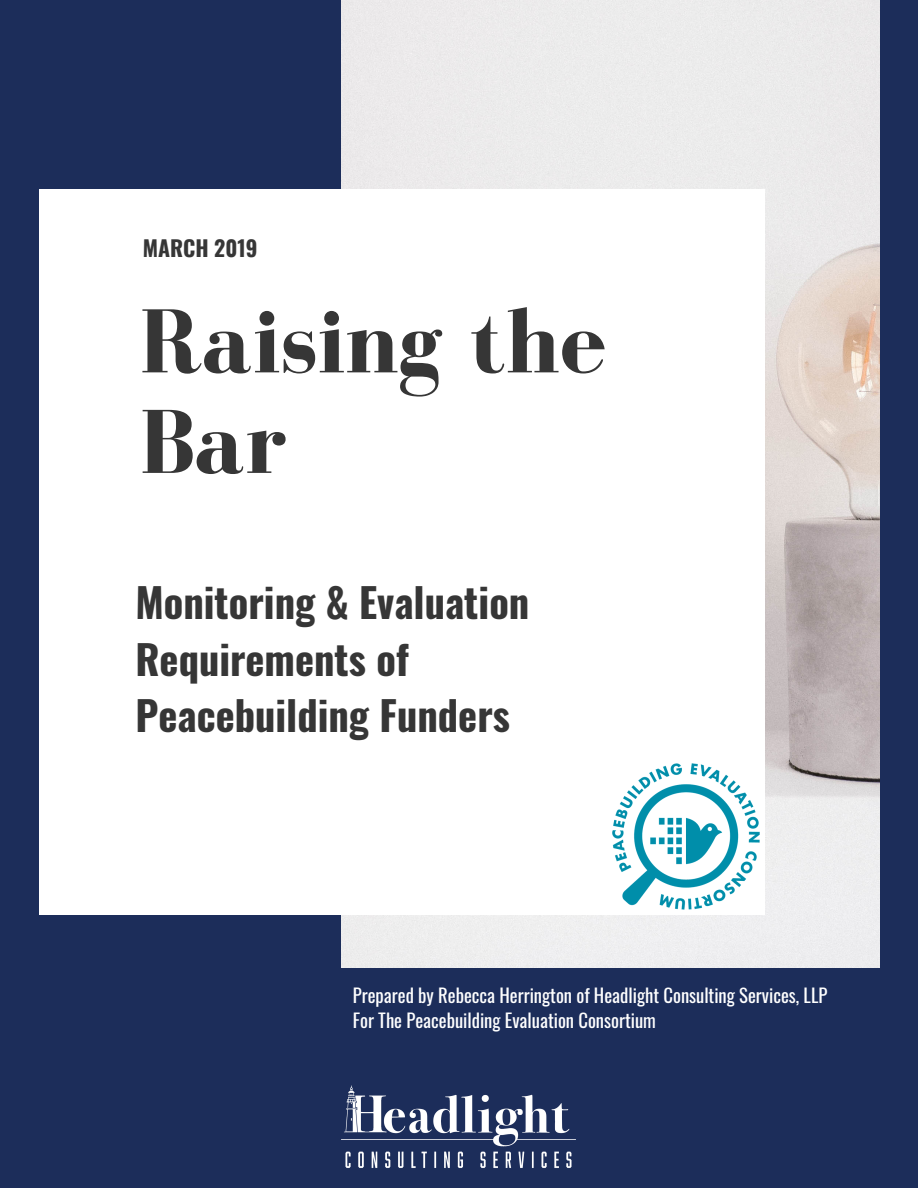
<style>
.page{position:relative;width:918px;height:1188px;background:#1c2d5a}
.page>*{position:absolute;margin:0;border:0;box-sizing:border-box;transform-origin:0 0}
.t1{font:700 93.45px/100.5px "Bodoni FLF";color:#363636}
.t2{font:700 40.5px/56.1px "Oswald";color:#363636}
.t3{font:700 21.75px "Oswald";color:#363636}
.t4{font:18.6px/25.3px "Oswald";color:#fff}
</style>
<div class="page">
<img style="left:342px;top:0;width:538px;height:967px">
<div style="left:39px;top:189px;width:726px;height:726px;background:#fff"></div>
<img style="left:341px;top:1085px;width:235px;height:83px">
<img style="left:612px;top:763px;width:148px;height:147px">
<p class="t3" style="left:143px;top:231px;width:116px">MARCH 2019</p>
<h1 class="t1" style="left:140px;top:291px;width:468px">Raising the<br>Bar</h1>
<h2 class="t2" style="left:135px;top:573px;width:396px">Monitoring &amp; Evaluation<br>Requirements of<br>Peacebuilding Funders</h2>
<p class="t4" style="left:353px;top:982px;width:476px">Prepared by Rebecca Herrington of Headlight Consulting Services, LLP<br>For The Peacebuilding Evaluation Consortium</p>
</div>
